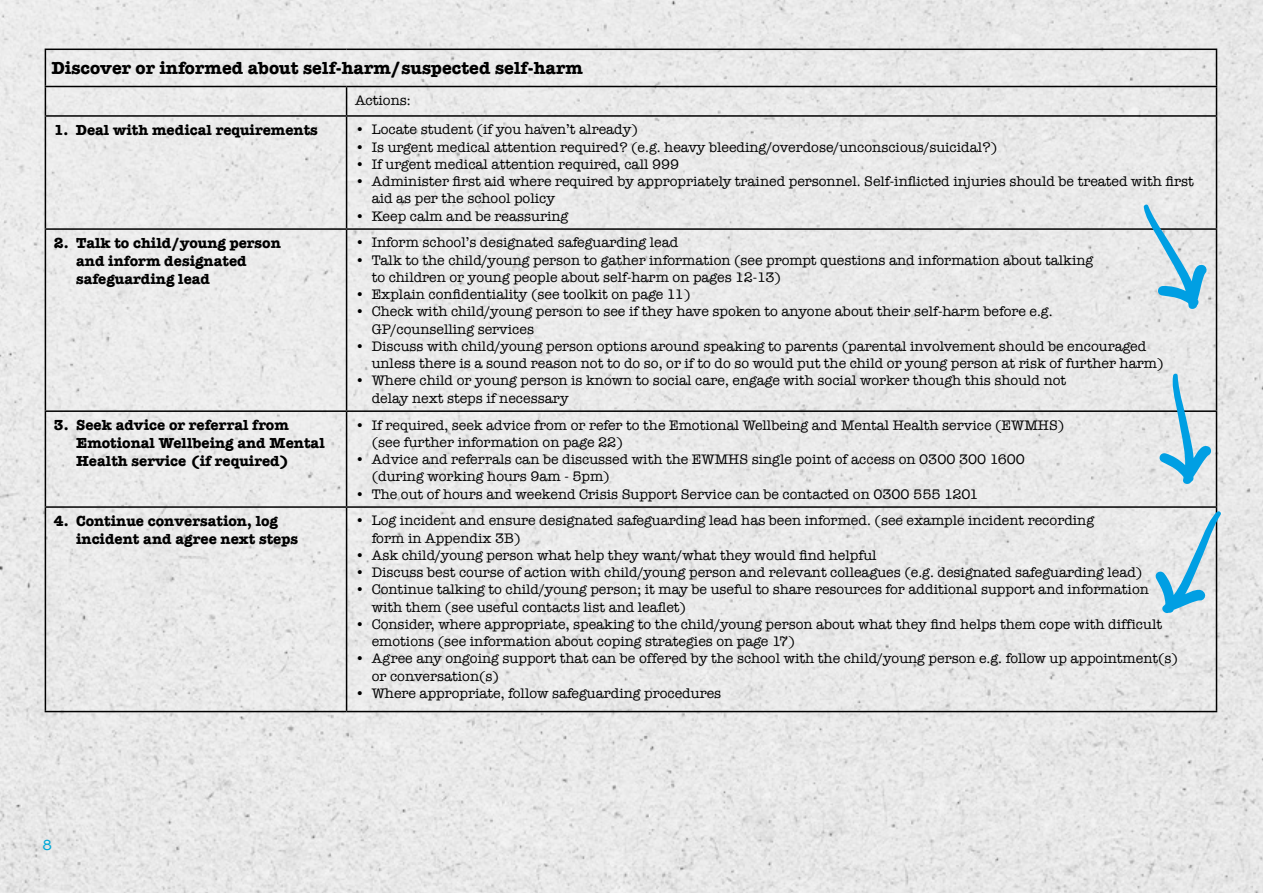
<style>
.page{position:relative;width:1263px;height:893px;background:#fff}
.page>*{position:absolute;margin:0;border:0;box-sizing:border-box;transform-origin:0 0}
.t1{font:700 18px "American Typewriter";color:#000}
.t2{font:700 15px/18px "American Typewriter";color:#000}
.t3{font:15px "American Typewriter";color:#00a8d7}
.t4{font:14.25px/17.2px "American Typewriter";color:#000}
</style>
<div class="page">
<img style="left:0;top:0;width:1263px;height:893px">
<hr style="left:45px;top:49px;width:302px;height:1px;background:#000">
<hr style="left:45px;top:50px;width:1px;height:36px;background:#000">
<hr style="left:347px;top:49px;width:870px;height:1px;background:#000">
<hr style="left:1216px;top:50px;width:1px;height:36px;background:#000">
<hr style="left:45px;top:86px;width:302px;height:1px;background:#000">
<svg style="left:45px;top:87px;width:1px;height:28px"></svg>
<hr style="left:347px;top:86px;width:870px;height:1px;background:#000">
<svg style="left:346px;top:87px;width:1px;height:28px"></svg>
<svg style="left:1216px;top:87px;width:1px;height:28px"></svg>
<hr style="left:45px;top:115px;width:302px;height:2px;background:#000">
<hr style="left:45px;top:117px;width:1px;height:111px;background:#000">
<hr style="left:347px;top:115px;width:870px;height:2px;background:#000">
<hr style="left:346px;top:117px;width:1px;height:111px;background:#000">
<hr style="left:1216px;top:117px;width:1px;height:111px;background:#000">
<hr style="left:45px;top:228px;width:302px;height:2px;background:#000">
<hr style="left:45px;top:230px;width:1px;height:180px;background:#000">
<hr style="left:347px;top:228px;width:870px;height:2px;background:#000">
<hr style="left:346px;top:230px;width:1px;height:180px;background:#000">
<hr style="left:1216px;top:230px;width:1px;height:180px;background:#000">
<hr style="left:45px;top:410px;width:302px;height:2px;background:#000">
<hr style="left:45px;top:412px;width:1px;height:94px;background:#000">
<hr style="left:347px;top:410px;width:870px;height:2px;background:#000">
<hr style="left:346px;top:412px;width:1px;height:94px;background:#000">
<hr style="left:1216px;top:412px;width:1px;height:94px;background:#000">
<hr style="left:45px;top:506px;width:302px;height:2px;background:#000">
<hr style="left:45px;top:508px;width:1px;height:203px;background:#000">
<hr style="left:347px;top:506px;width:870px;height:2px;background:#000">
<hr style="left:346px;top:508px;width:1px;height:203px;background:#000">
<hr style="left:1216px;top:508px;width:1px;height:203px;background:#000">
<hr style="left:45px;top:711px;width:302px;height:1px;background:#000">
<hr style="left:347px;top:711px;width:870px;height:1px;background:#000">
<svg style="left:1143px;top:203px;width:65px;height:107px;background:#b4d5e3"></svg>
<svg style="left:1140px;top:372px;width:93px;height:118px;background:#c5d8e1"></svg>
<svg style="left:1133px;top:509px;width:124px;height:115px;background:#cddde4"></svg>
<p class="t1" style="left:51px;top:52px;width:533px">Discover or informed about self-harm/suspected self-harm</p>
<p class="t4" style="left:355px;top:91px;width:57px">Actions:</p>
<p class="t2" style="left:54px;top:120px;width:265px">1. Deal with medical requirements</p>
<p class="t4" style="left:355px;top:120px;width:284px">• Locate student (if you haven’t already)</p>
<p class="t4" style="left:355px;top:138px;width:644px">• Is urgent medical attention required? (e.g. heavy bleeding/overdose/unconscious/suicidal?)</p>
<p class="t4" style="left:355px;top:155px;width:326px">• If urgent medical attention required, call 999</p>
<p class="t4" style="left:372px;top:172px;width:823px;text-indent:-17px">• Administer first aid where required by appropriately trained personnel. Self-inflicted injuries should be treated with first aid as per the school policy</p>
<p class="t4" style="left:355px;top:207px;width:215px">• Keep calm and be reassuring</p>
<p class="t2" style="left:76px;top:233px;width:206px;text-indent:-22px">2. Talk to child/young person and inform designated safeguarding lead</p>
<p class="t4" style="left:355px;top:234px;width:325px">• Inform school’s designated safeguarding lead</p>
<p class="t4" style="left:372px;top:251px;width:723px;text-indent:-17px">• Talk to the child/young person to gather information (see prompt questions and information about talking to children or young people about self-harm on pages 12-13)</p>
<p class="t4" style="left:355px;top:285px;width:337px">• Explain confidentiality (see toolkit on page 11)</p>
<p class="t4" style="left:372px;top:303px;width:682px;text-indent:-17px">• Check with child/young person to see if they have spoken to anyone about their self-harm before e.g.<br>GP/counselling services</p>
<p class="t4" style="left:372px;top:337px;width:793px;text-indent:-17px">• Discuss with child/young person options around speaking to parents (parental involvement should be encouraged unless there is a sound reason not to do so, or if to do so would put the child or young person at risk of further harm)</p>
<p class="t4" style="left:372px;top:372px;width:696px;text-indent:-17px">• Where child or young person is known to social care, engage with social worker though this should not delay next steps if necessary</p>
<p class="t2" style="left:76px;top:415px;width:250px;text-indent:-22px">3. Seek advice or referral from<br>Emotional Wellbeing and Mental<br>Health service (if required)</p>
<p class="t4" style="left:372px;top:416px;width:694px;text-indent:-17px">• If required, seek advice from or refer to the Emotional Wellbeing and Mental Health service (EWMHS) (see further information on page 22)</p>
<p class="t4" style="left:372px;top:450px;width:655px;text-indent:-17px">• Advice and referrals can be discussed with the EWMHS single point of access on 0300 300 1600 (during working hours 9am - 5pm)</p>
<p class="t4" style="left:355px;top:485px;width:625px">• The out of hours and weekend Crisis Support Service can be contacted on 0300 555 1201</p>
<p class="t2" style="left:76px;top:511px;width:223px;text-indent:-22px">4. Continue conversation, log incident and agree next steps</p>
<p class="t4" style="left:372px;top:512px;width:724px;text-indent:-17px">• Log incident and ensure designated safeguarding lead has been informed. (see example incident recording form in Appendix 3B)</p>
<p class="t4" style="left:355px;top:546px;width:523px">• Ask child/young person what help they want/what they would find helpful</p>
<p class="t4" style="left:355px;top:563px;width:789px">• Discuss best course of action with child/young person and relevant colleagues (e.g. designated safeguarding lead)</p>
<p class="t4" style="left:372px;top:581px;width:779px;text-indent:-17px">• Continue talking to child/young person; it may be useful to share resources for additional support and information with them (see useful contacts list and leaflet)</p>
<p class="t4" style="left:372px;top:615px;width:792px;text-indent:-17px">• Consider, where appropriate, speaking to the child/young person about what they find helps them cope with difficult emotions (see information about coping strategies on page 17)</p>
<p class="t4" style="left:372px;top:650px;width:808px;text-indent:-17px">• Agree any ongoing support that can be offered by the school with the child/young person e.g. follow up appointment(s) or conversation(s)</p>
<p class="t4" style="left:355px;top:684px;width:368px">• Where appropriate, follow safeguarding procedures</p>
<p class="t3" style="left:43px;top:834px;width:11px">8</p>
</div>
